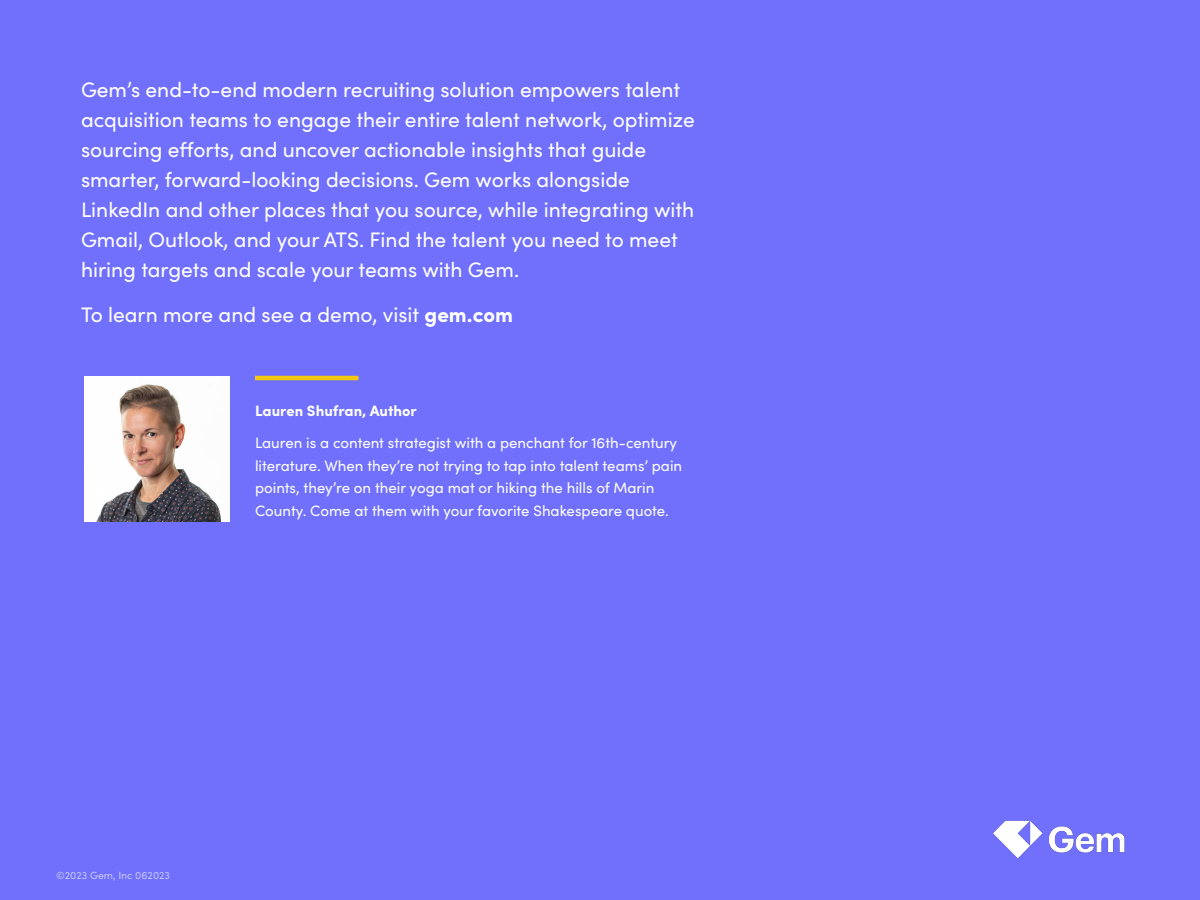
<style>
.page{position:relative;width:1200px;height:900px;background:#7070fc}
.page>*{position:absolute;margin:0;border:0;box-sizing:border-box;transform-origin:0 0}
.Larger_quote{font:21px/30px "Sofia Pro";color:#fff}
.White_section_titles{font:15px/22.5px "Sofia Pro";color:#fff}
.White_section_titles-2{font:700 15px "Sofia Pro";color:#fff}
.t1{font:10.5px "Sofia Pro";color:#fff}
.s1{font-weight:700}
</style>
<div class="page">
<img style="left:993px;top:820px;width:132px;height:39px">
<img style="left:84px;top:376px;width:145px;height:146px">
<hr style="left:255px;top:376px;width:103px;height:4px;background:#f4c80e">
<p class="Larger_quote" style="left:81px;top:73px;width:615px">Gem’s end-to-end modern recruiting solution empowers talent acquisition teams to engage their entire talent network, optimize sourcing efforts, and uncover actionable insights that guide smarter, forward-looking decisions. Gem works alongside LinkedIn and other places that you source, while integrating with Gmail, Outlook, and your ATS. Find the talent you need to meet hiring targets and scale your teams with Gem.</p>
<p class="Larger_quote" style="left:81px;top:298px;width:434px">To learn more and see a demo, visit <span class="s1">gem.com</span></p>
<p class="White_section_titles-2" style="left:255px;top:400px;width:163px">Lauren Shufran, Author</p>
<p class="White_section_titles" style="left:255px;top:431px;width:429px">Lauren is a content strategist with a penchant for 16th-century literature. When they’re not trying to tap into talent teams’ pain points, they’re on their yoga mat or hiking the hills of Marin County. Come at them with your favorite Shakespeare quote.</p>
<p class="t1" style="left:56px;top:867px;width:115px">©2023 Gem, Inc 062023</p>
</div>
